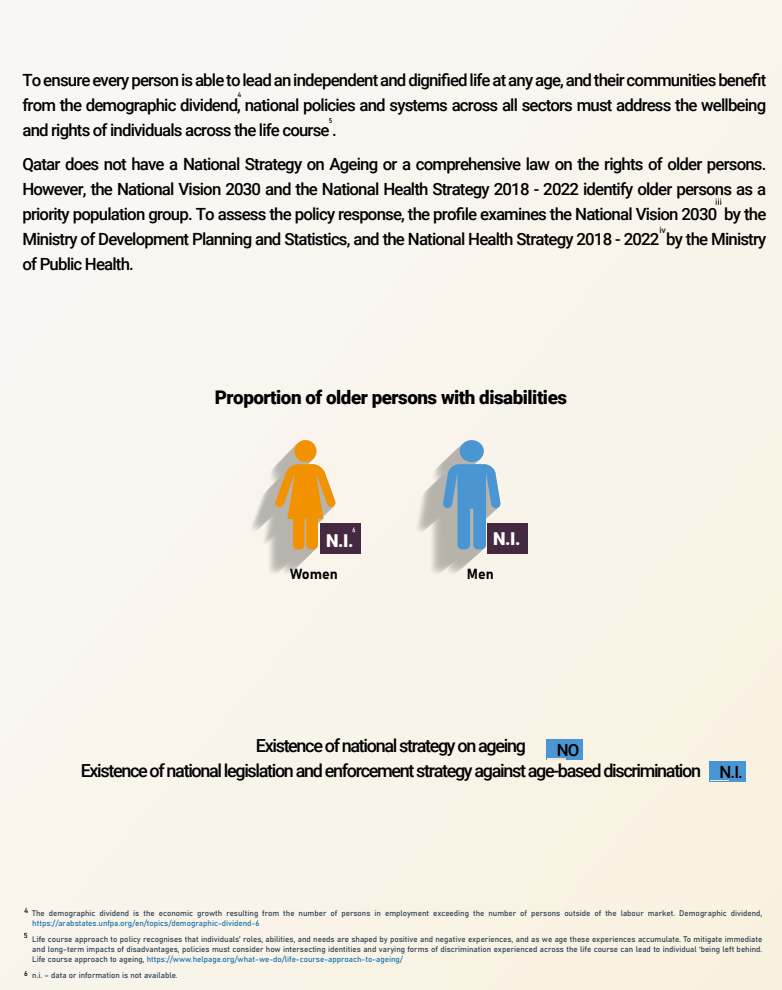
<style>
.page{position:relative;width:782px;height:990px;background:#fff}
.page>*{position:absolute;margin:0;border:0;box-sizing:border-box;transform-origin:0 0}
.t1{font:900 18.8px "Roboto";letter-spacing:-.025em;color:#000}
.t2{font:500 18px/24.8px "Roboto";letter-spacing:-.075em;color:#020000;text-align:center}
.t3{font:900 17.76px "Roboto";color:#fff}
.t4{font:500 16.8px/24.8px "Roboto";letter-spacing:-.05em;color:#020000;text-align:justify}
.t5{font:14.48px "Bahnschrift";color:#000}
.t6{font:8.8px "Bahnschrift";color:#000}
.t7{font:8px/9.6px "Bahnschrift";color:#2c3e50;text-align:justify}
.t8{font:8px "Bahnschrift";color:#1571af}
.t9{font:7.2px "Bahnschrift";color:#000}
.t10{font:6.8px "Bahnschrift";color:#020000}
.s1{color:#1571af}
</style>
<div class="page">
<div style="left:0;top:0;width:781px;height:989px;background:#f9f4ec"></div>
<div style="left:546px;top:739px;width:36px;height:21px;background:#4a96d2"></div>
<svg style="left:547px;top:758px;width:18px;height:1px"></svg>
<div style="left:709px;top:761px;width:36px;height:20px;background:#4a96d2"></div>
<svg style="left:710px;top:780px;width:18px;height:1px"></svg>
<svg style="left:715px;top:199px;width:6px;height:6px"></svg>
<svg style="left:276px;top:458px;width:22px;height:22px"></svg>
<div style="left:286px;top:449px;width:22px;height:21px;background:#b7b3ad;border-radius:50%"></div>
<svg style="left:291px;top:443px;width:22px;height:22px"></svg>
<div style="left:294px;top:440px;width:22px;height:22px;background:#f39200;border-radius:50%"></div>
<svg style="left:252px;top:464px;width:84px;height:109px"></svg>
<svg style="left:439px;top:459px;width:24px;height:22px"></svg>
<div style="left:450px;top:449px;width:24px;height:21px;background:#b7b3ac;border-radius:50%"></div>
<div style="left:455px;top:444px;width:24px;height:22px;background:#b7b3ac;border-radius:50%"></div>
<svg style="left:417px;top:464px;width:83px;height:109px"></svg>
<div style="left:459px;top:440px;width:24px;height:22px;background:#4a96d2;border-radius:50%"></div>
<div style="left:320px;top:523px;width:40px;height:30px;background:#452941"></div>
<div style="left:487px;top:523px;width:40px;height:30px;background:#452941"></div>
<svg style="left:352px;top:527px;width:3px;height:5px"></svg>
<p class="t4" style="left:22px;top:67px;width:745px">To ensure every person is able to lead an independent and dignified life at any age, and their communities benefit from the demographic dividend, national policies and systems across all sectors must address the wellbeing and rights of individuals across the life course .</p>
<p class="t4" style="left:22px;top:151px;width:745px">Qatar does not have a National Strategy on Ageing or a comprehensive law on the rights of older persons.<br>However, the National Vision 2030 and the National Health Strategy 2018 - 2022 identify older persons as a priority population group. To assess the policy response, the profile examines the National Vision 2030 by the Ministry of Development Planning and Statistics, and the National Health Strategy 2018 - 2022 by the Ministry of Public Health.</p>
<p class="t10" style="left:237px;top:89px;width:5px">4</p>
<p class="t10" style="left:329px;top:115px;width:5px">5</p>
<p class="t6" style="left:659px;top:223px;width:8px">iv</p>
<h1 class="t1" style="left:215px;top:384px;width:353px">Proportion of older persons with disabilities</h1>
<h3 class="t3" style="left:326px;top:528px;width:29px">N.I.</h3>
<h3 class="t3" style="left:493px;top:526px;width:29px">N.I.</h3>
<h3 class="t5" style="left:290px;top:562px;width:49px">Women</h3>
<h3 class="t5" style="left:466px;top:562px;width:29px">Men</h3>
<h2 class="t2" style="left:81px;top:732px;width:621px">Existence of national strategy on ageing<br>Existence of national legislation and enforcement strategy against age-based discrimination</h2>
<h3 class="t4" style="left:556px;top:737px;width:24px">NO</h3>
<h3 class="t4" style="left:719px;top:759px;width:25px">N.I.</h3>
<p class="t9" style="left:24px;top:904px;width:6px">4</p>
<p class="t7" style="left:32px;top:908px;width:731px">The demographic dividend is the economic growth resulting from the number of persons in employment exceeding the number of persons outside of the labour market. Demographic dividend,</p>
<p class="t8" style="left:32px;top:916px;width:229px">https://arabstates.unfpa.org/en/topics/demographic-dividend-6</p>
<p class="t7" style="left:32px;top:934px;width:731px">Life course approach to policy recognises that individuals’ roles, abilities, and needs are shaped by positive and negative experiences, and as we age these experiences accumulate. To mitigate immediate and long-term impacts of disadvantages, policies must consider how intersecting identities and varying forms of discrimination experienced across the life course can lead to individual ‘being left behind.<br>Life course approach to ageing, <span class="s1">https://www.helpage.org/what-we-do/life-course-approach-to-ageing/</span></p>
<p class="t7" style="left:32px;top:970px;width:147px">n.i. – data or information is not available.</p>
<p class="t9" style="left:24px;top:930px;width:5px">5</p>
<p class="t9" style="left:24px;top:968px;width:5px">6</p>
</div>
